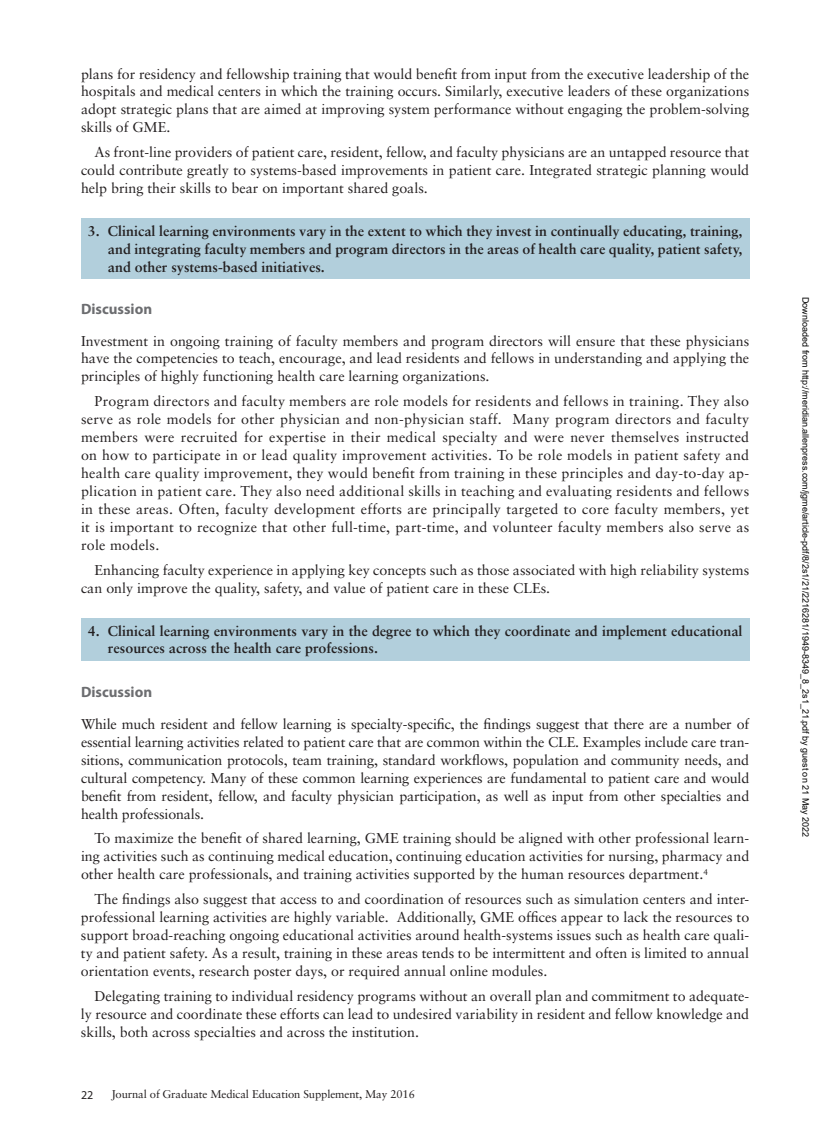
<style>
.page{position:relative;width:837px;height:1134px;background:#fff}
.page>*{position:absolute;margin:0;border:0;box-sizing:border-box;transform-origin:0 0}
.t1{font:700 15px "Myriad Pro";color:#6c6d70}
.t2{font:14.25px/18px "Sabon";color:#231f20;text-align:justify}
.t3{font:700 14.25px/18px "Sabon";color:#231f20;text-align:justify}
.t4{font:12px "Myriad Pro";color:#231f20}
.t5{font:11.25px "Sabon";letter-spacing:-.01em;color:#231f20}
.t6{font:9px "Arial";color:#000}
</style>
<div class="page">
<div style="left:81px;top:218px;width:668px;height:61px;background:#b2cfdc"></div>
<div style="left:81px;top:618px;width:668px;height:42px;background:#b2cfdc"></div>
<p class="t2" style="left:81px;top:64px;width:670px">plans for residency and fellowship training that would benefit from input from the executive leadership of the hospitals and medical centers in which the training occurs. Similarly, executive leaders of these organizations adopt strategic plans that are aimed at improving system performance without engaging the problem-solving skills of GME.</p>
<p class="t2" style="left:81px;top:143px;width:670px;text-indent:13px">As front-line providers of patient care, resident, fellow, and faculty physicians are an untapped resource that could contribute greatly to systems-based improvements in patient care. Integrated strategic planning would help bring their skills to bear on important shared goals.</p>
<p class="t3" style="left:108px;top:221px;width:636px;text-indent:-20px">3. Clinical learning environments vary in the extent to which they invest in continually educating, training, and integrating faculty members and program directors in the areas of health care quality, patient safety, and other systems-based initiatives.</p>
<p class="t1" style="left:81px;top:301px;width:73px">Discussion</p>
<p class="t2" style="left:81px;top:331px;width:670px">Investment in ongoing training of faculty members and program directors will ensure that these physicians have the competencies to teach, encourage, and lead residents and fellows in understanding and applying the principles of highly functioning health care learning organizations.</p>
<p class="t2" style="left:81px;top:392px;width:670px;text-indent:13px">Program directors and faculty members are role models for residents and fellows in training. They also serve as role models for other physician and non-physician staff. Many program directors and faculty members were recruited for expertise in their medical specialty and were never themselves instructed on how to participate in or lead quality improvement activities. To be role models in patient safety and health care quality improvement, they would benefit from training in these principles and day-to-day ap&shy;plication in patient care. They also need additional skills in teaching and evaluating residents and fellows in these areas. Often, faculty development efforts are principally targeted to core faculty members, yet it is important to recognize that other full-time, part-time, and volunteer faculty members also serve as role models.</p>
<p class="t2" style="left:81px;top:561px;width:670px;text-indent:13px">Enhancing faculty experience in applying key concepts such as those associated with high reliability systems can only improve the quality, safety, and value of patient care in these CLEs.</p>
<p class="t3" style="left:108px;top:621px;width:636px;text-indent:-20px">4. Clinical learning environments vary in the degree to which they coordinate and implement educational resources across the health care professions.</p>
<p class="t1" style="left:81px;top:684px;width:73px">Discussion</p>
<p class="t2" style="left:81px;top:715px;width:670px">While much resident and fellow learning is specialty-specific, the findings suggest that there are a number of essential learning activities related to patient care that are common within the CLE. Examples include care tran&shy;sitions, communication protocols, team training, standard workflows, population and community needs, and cultural competency. Many of these common learning experiences are fundamental to patient care and would benefit from resident, fellow, and faculty physician participation, as well as input from other specialties and health professionals.</p>
<p class="t2" style="left:81px;top:829px;width:670px;text-indent:13px">To maximize the benefit of shared learning, GME training should be aligned with other professional learn&shy;ing activities such as continuing medical education, continuing education activities for nursing, pharmacy and other health care professionals, and training activities supported by the human resources department. <sup>4</sup></p>
<p class="t2" style="left:81px;top:890px;width:670px;text-indent:14px">The findings also suggest that access to and coordination of resources such as simulation centers and inter&shy;professional learning activities are highly variable. Additionally, GME offices appear to lack the resources to support broad-reaching ongoing educational activities around health-systems issues such as health care quali&shy;ty and patient safety. As a result, training in these areas tends to be intermittent and often is limited to annual orientation events, research poster days, or required annual online modules.</p>
<p class="t2" style="left:81px;top:987px;width:670px;text-indent:13px">Delegating training to individual residency programs without an overall plan and commitment to adequate&shy;ly resource and coordinate these efforts can lead to undesired variability in resident and fellow knowledge and skills, both across specialties and across the institution.</p>
<p class="t4" style="left:81px;top:1088px;width:14px">22</p>
<p class="t5" style="left:111px;top:1088px;width:305px">Journal of Graduate Medical Education Supplement, May 2016</p>
<p class="t6" style="left:809px;top:297px;width:542px;rotate:90deg">Downloaded from http://meridian.allenpress.com/jgme/article-pdf/8/2s1/21/2216281/1949-8349_8_2s1_21.pdf by guest on 21 May 2022</p>
</div>
